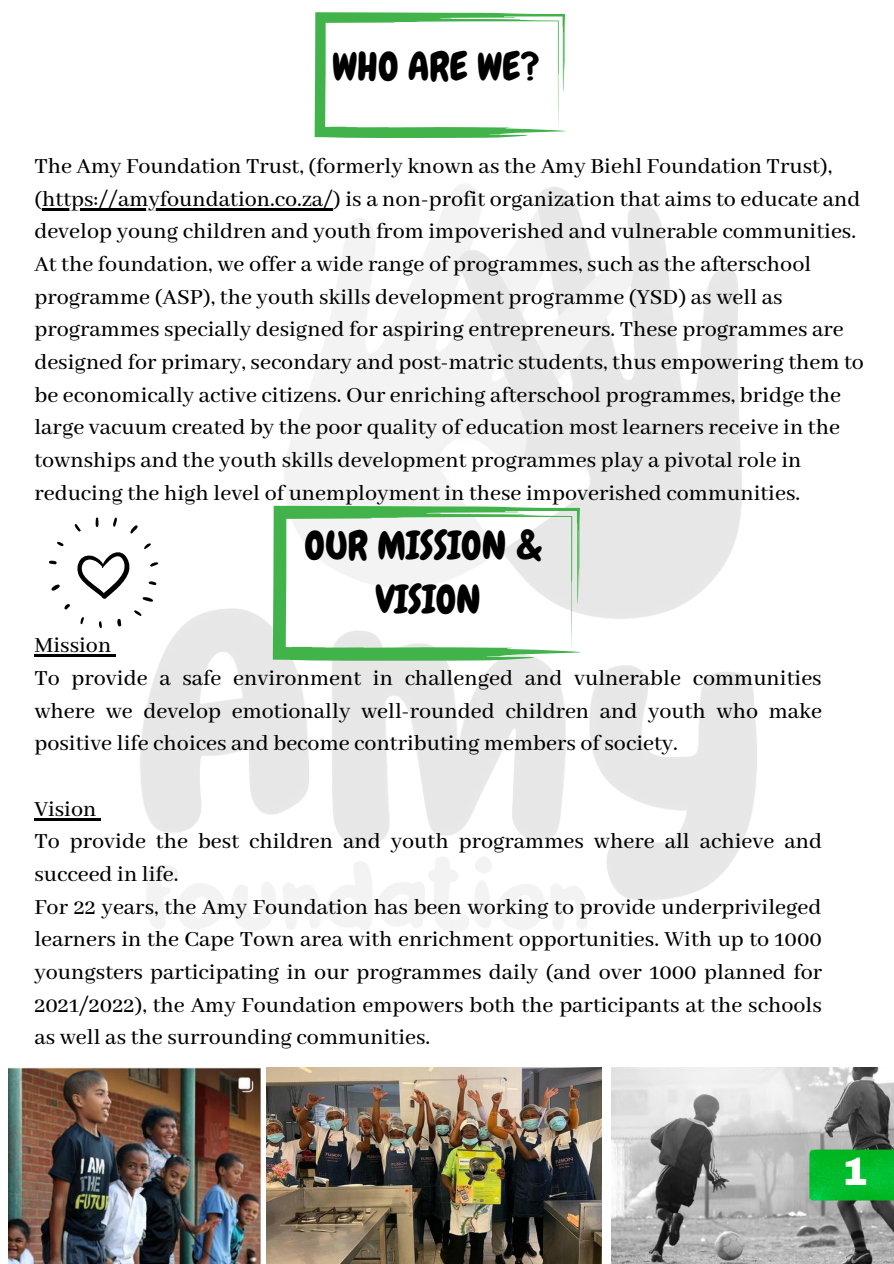
<style>
.page{position:relative;width:894px;height:1264px;background:#fff}
.page>*{position:absolute;margin:0;border:0;box-sizing:border-box;transform-origin:0 0}
.t1{font:39px/54px "Chewy";color:#000;text-align:center}
.t2{font:900 39px "Archivo";color:#fdfefd}
.t3{font:500 24px/32.7px "Abhaya Libre";color:#000}
</style>
<div class="page">
<img style="left:267px;top:1067px;width:334px;height:196px">
<img style="left:611px;top:1067px;width:282px;height:196px">
<img style="left:34px;top:184px;width:723px;height:748px">
<hr style="left:42px;top:208px;width:291px;height:2px;background:#000">
<svg style="left:314px;top:12px;width:252px;height:126px"></svg>
<svg style="left:273px;top:506px;width:323px;height:155px"></svg>
<img style="left:808px;top:1149px;width:85px;height:51px">
<img style="left:8px;top:1067px;width:252px;height:196px">
<hr style="left:34px;top:654px;width:77px;height:3px;background:#000">
<svg style="left:111px;top:654px;width:5px;height:3px"></svg>
<hr style="left:34px;top:818px;width:62px;height:2px;background:#000">
<svg style="left:77px;top:551px;width:53px;height:48px"></svg>
<svg style="left:95px;top:517px;width:4px;height:10px"></svg>
<svg style="left:75px;top:524px;width:6px;height:8px"></svg>
<svg style="left:57px;top:541px;width:7px;height:5px"></svg>
<svg style="left:48px;top:560px;width:9px;height:4px"></svg>
<svg style="left:51px;top:584px;width:9px;height:7px"></svg>
<svg style="left:64px;top:604px;width:7px;height:6px"></svg>
<svg style="left:80px;top:617px;width:4px;height:7px"></svg>
<svg style="left:98px;top:621px;width:4px;height:7px"></svg>
<svg style="left:133px;top:610px;width:9px;height:6px"></svg>
<svg style="left:142px;top:597px;width:11px;height:4px"></svg>
<svg style="left:148px;top:581px;width:9px;height:4px"></svg>
<svg style="left:149px;top:562px;width:10px;height:5px"></svg>
<svg style="left:144px;top:543px;width:7px;height:6px"></svg>
<svg style="left:130px;top:524px;width:8px;height:10px"></svg>
<svg style="left:113px;top:517px;width:4px;height:10px"></svg>
<svg style="left:117px;top:619px;width:4px;height:7px"></svg>
<h1 class="t1" style="left:332px;top:40px;width:208px">WHO ARE WE?</h1>
<p class="t3" style="left:34px;top:151px;width:830px">The Amy Foundation Trust, (formerly known as the Amy Biehl Foundation Trust), (https://amyfoundation.co.za/) is a non-profit organization that aims to educate and develop young children and youth from impoverished and vulnerable communities.<br>At the foundation, we offer a wide range of programmes, such as the afterschool programme (ASP), the youth skills development programme (YSD) as well as programmes specially designed for aspiring entrepreneurs. These programmes are designed for primary, secondary and post-matric students, thus empowering them to be economically active citizens. Our enriching afterschool programmes, bridge the large vacuum created by the poor quality of education most learners receive in the townships and the youth skills development programmes play a pivotal role in reducing the high level of unemployment in these impoverished communities.</p>
<h1 class="t1" style="left:304px;top:519px;width:240px">OUR MISSION &amp;<br>VISION</h1>
<p class="t3" style="left:34px;top:630px;width:788px">Mission<br>To provide a safe environment in challenged and vulnerable communities where we develop emotionally well-rounded children and youth who make positive life choices and become contributing members of society.</p>
<p class="t3" style="left:34px;top:793px;width:789px">Vision<br>To provide the best children and youth programmes where all achieve and succeed in life.<br>For 22 years, the Amy Foundation has been working to provide underprivileged learners in the Cape Town area with enrichment opportunities. With up to 1000 youngsters participating in our programmes daily (and over 1000 planned for 2021/2022), the Amy Foundation empowers both the participants at the schools as well as the surrounding communities.</p>
<h1 class="t2" style="left:841px;top:1150px;width:28px">1</h1>
</div>
